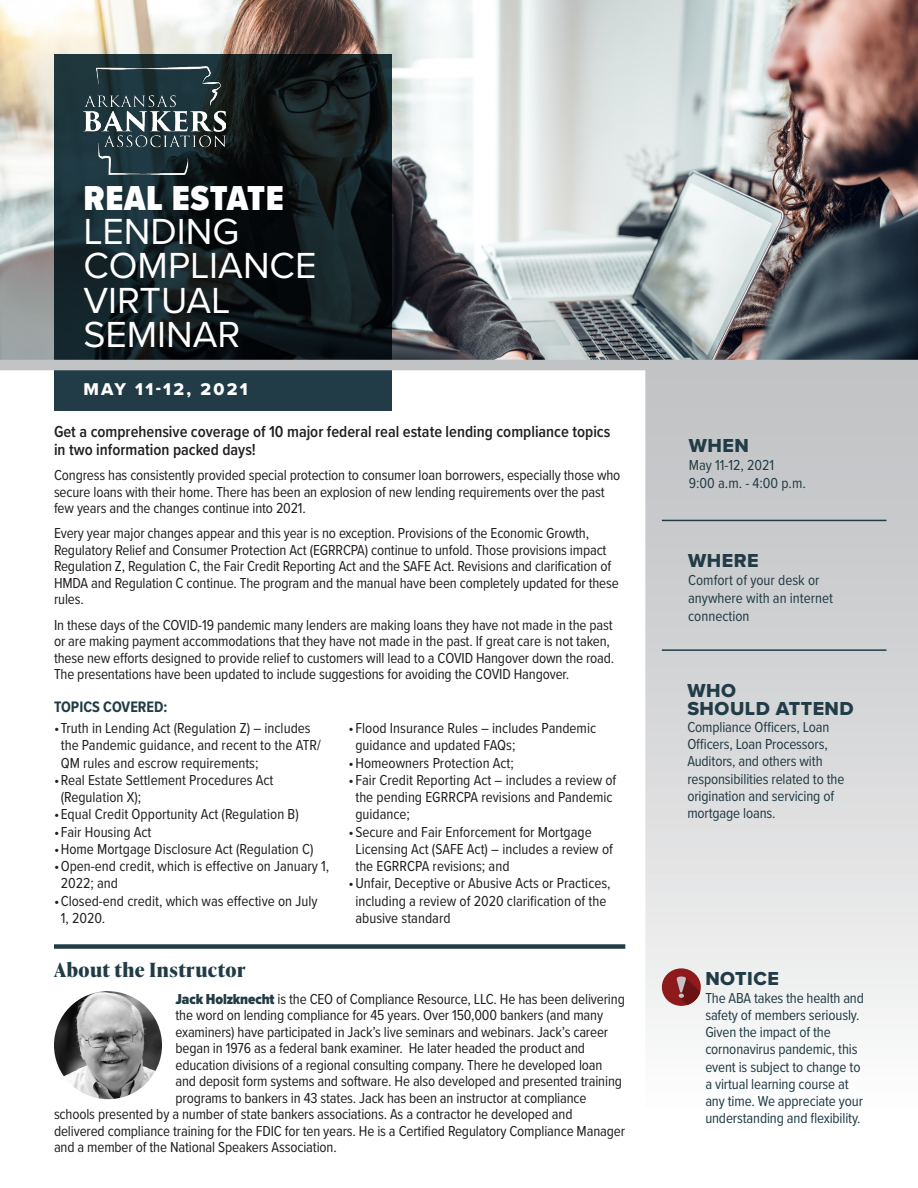
<style>
.page{position:relative;width:918px;height:1188px;background:#fff}
.page>*{position:absolute;margin:0;border:0;box-sizing:border-box;transform-origin:0 0}
.t1{font:37.65px/34.2px "Proxima Nova";color:#fff}
.t2{font:900 35.85px "Proxima Nova Cond";letter-spacing:.02em;color:#fff}
.t3{font:19.5px/18px "Proxima Nova Extrabld";letter-spacing:.025em;color:#213c46}
.t4{font:700 19.5px "Ivy Presto Headline";letter-spacing:.025em;color:#213c46}
.t5{font:17.7px "Proxima Nova Extrabld";letter-spacing:.13em;color:#fff}
.t6{font:600 16.5px/18px "Proxima Nova Cond";color:#231f20}
.t7{font:700 15.75px "Proxima Nova Cond";color:#213c46}
.t8{font:15px/17.2px "Proxima Nova Cond";letter-spacing:-.01em;color:#231f20}
.t9{font:15px/17.2px "Proxima Nova Cond";letter-spacing:-.01em;color:#213c46}
.s1{font-weight:900;color:#213c46}
</style>
<div class="page">
<img style="left:0;top:0;width:918px;height:360px">
<svg style="left:54px;top:54px;width:338px;height:357px;background:#132025"></svg>
<svg style="left:644px;top:370px;width:274px;height:658px;background:#d6d7d9"></svg>
<img style="left:83px;top:66px;width:143px;height:109px">
<div style="left:0;top:360px;width:918px;height:10px;background:#c1c3c5"></div>
<div style="left:54px;top:944px;width:571px;height:5px;background:#213c46"></div>
<hr style="left:662px;top:520px;width:224px;height:1px;background:#213c46">
<hr style="left:662px;top:649px;width:224px;height:2px;background:#213c46">
<img style="left:54px;top:991px;width:108px;height:108px;border-radius:54px">
<div style="left:662px;top:968px;width:39px;height:38px;background:#8f1a1c;border-radius:50%"></div>
<svg style="left:677px;top:976px;width:23px;height:29px"></svg>
<p class="t2" style="left:83px;top:172px;width:202px">REAL ESTATE</p>
<p class="t1" style="left:83px;top:213px;width:235px">LENDING<br>COMPLIANCE<br>VIRTUAL<br>SEMINAR</p>
<p class="t5" style="left:83px;top:376px;width:166px">MAY 11-12, 2021</p>
<p class="t6" style="left:54px;top:422px;width:558px">Get a comprehensive coverage of 10 major federal real estate lending compliance topics in two information packed days!</p>
<p class="t8" style="left:54px;top:466px;width:568px;line-height:16.5px">Congress has consistently provided special protection to consumer loan borrowers, especially those who secure loans with their home. There has been an explosion of new lending requirements over the past few years and the changes continue into 2021.</p>
<p class="t8" style="left:54px;top:525px;width:566px;line-height:16.5px">Every year major changes appear and this year is no exception. Provisions of the Economic Growth, Regulatory Relief and Consumer Protection Act (EGRRCPA) continue to unfold. Those provisions impact Regulation Z, Regulation C, the Fair Credit Reporting Act and the SAFE Act. Revisions and clarification of HMDA and Regulation C continue. The program and the manual have been completely updated for these rules.</p>
<p class="t8" style="left:54px;top:616px;width:562px;line-height:16.5px">In these days of the COVID-19 pandemic many lenders are making loans they have not made in the past or are making payment accommodations that they have not made in the past. If great care is not taken, these new efforts designed to provide relief to customers will lead to a COVID Hangover down the road.<br>The presentations have been updated to include suggestions for avoiding the COVID Hangover.</p>
<p class="t7" style="left:54px;top:695px;width:115px">TOPICS COVERED:</p>
<p class="t8" style="left:61px;top:719px;width:262px;text-indent:-7px">•Truth in Lending Act (Regulation Z) – includes the Pandemic guidance, and recent to the ATR/<br>QM rules and escrow requirements;</p>
<p class="t8" style="left:61px;top:771px;width:214px;text-indent:-7px">•Real Estate Settlement Procedures Act (Regulation X);</p>
<p class="t8" style="left:54px;top:805px;width:246px">•Equal Credit Opportunity Act (Regulation B)</p>
<p class="t8" style="left:54px;top:822px;width:99px">•Fair Housing Act</p>
<p class="t8" style="left:54px;top:840px;width:261px">•Home Mortgage Disclosure Act (Regulation C)</p>
<p class="t8" style="left:61px;top:857px;width:270px;text-indent:-7px">•Open-end credit, which is effective on January 1,<br>2022; and</p>
<p class="t8" style="left:61px;top:891px;width:258px;text-indent:-7px">•Closed-end credit, which was effective on July<br>1, 2020.</p>
<p class="t8" style="left:355px;top:719px;width:242px;text-indent:-7px">•Flood Insurance Rules – includes Pandemic guidance and updated FAQs;</p>
<p class="t8" style="left:349px;top:753px;width:167px">•Homeowners Protection Act;</p>
<p class="t8" style="left:355px;top:771px;width:263px;text-indent:-7px">•Fair Credit Reporting Act – includes a review of the pending EGRRCPA revisions and Pandemic guidance;</p>
<p class="t8" style="left:355px;top:822px;width:259px;text-indent:-7px">•Secure and Fair Enforcement for Mortgage<br>Licensing Act (SAFE Act) – includes a review of the EGRRCPA revisions; and</p>
<p class="t8" style="left:355px;top:874px;width:257px;text-indent:-7px">•Unfair, Deceptive or Abusive Acts or Practices, including a review of 2020 clarification of the abusive standard</p>
<p class="t4" style="left:54px;top:956px;width:193px">About the Instructor</p>
<p class="t8" style="left:176px;top:990px;width:451px"><span class="s1">Jack Holzknecht</span> is the CEO of Compliance Resource, LLC. He has been delivering</p>
<p class="t8" style="left:176px;top:1006px;width:429px">the word on lending compliance for 45 years. Over 150,000 bankers (and many</p>
<p class="t8" style="left:176px;top:1023px;width:434px">examiners) have participated in Jack’s live seminars and webinars. Jack’s career</p>
<p class="t8" style="left:176px;top:1039px;width:411px">began in 1976 as a federal bank examiner. He later headed the product and</p>
<p class="t8" style="left:176px;top:1056px;width:429px">education divisions of a regional consulting company. There he developed loan</p>
<p class="t8" style="left:176px;top:1072px;width:448px">and deposit form systems and software. He also developed and presented training</p>
<p class="t8" style="left:176px;top:1089px;width:413px">programs to bankers in 43 states. Jack has been an instructor at compliance</p>
<p class="t8" style="left:54px;top:1105px;width:520px">schools presented by a number of state bankers associations. As a contractor he developed and</p>
<p class="t8" style="left:54px;top:1122px;width:573px">delivered compliance training for the FDIC for ten years. He is a Certified Regulatory Compliance Manager</p>
<p class="t8" style="left:54px;top:1138px;width:284px">and a member of the National Speakers Association.</p>
<p class="t3" style="left:689px;top:436px;width:62px">WHEN</p>
<p class="t9" style="left:689px;top:456px;width:87px">May 11-12, 2021</p>
<p class="t9" style="left:689px;top:474px;width:119px">9:00 a.m. - 4:00 p.m.</p>
<p class="t3" style="left:688px;top:551px;width:72px">WHERE</p>
<p class="t9" style="left:688px;top:570px;width:147px;line-height:18px">Comfort of your desk or anywhere with an internet connection</p>
<p class="t3" style="left:687px;top:681px;width:168px">WHO<br>SHOULD ATTEND</p>
<p class="t9" style="left:687px;top:718px;width:159px">Compliance Officers, Loan<br>Officers, Loan Processors,<br>Auditors, and others with responsibilities related to the origination and servicing of mortgage loans.</p>
<p class="t3" style="left:705px;top:969px;width:75px">NOTICE</p>
<p class="t9" style="left:705px;top:988px;width:160px">The ABA takes the health and safety of members seriously.<br>Given the impact of the cornonavirus pandemic, this event is subject to change to a virtual learning course at any time. We appreciate your understanding and flexibility.</p>
</div>
